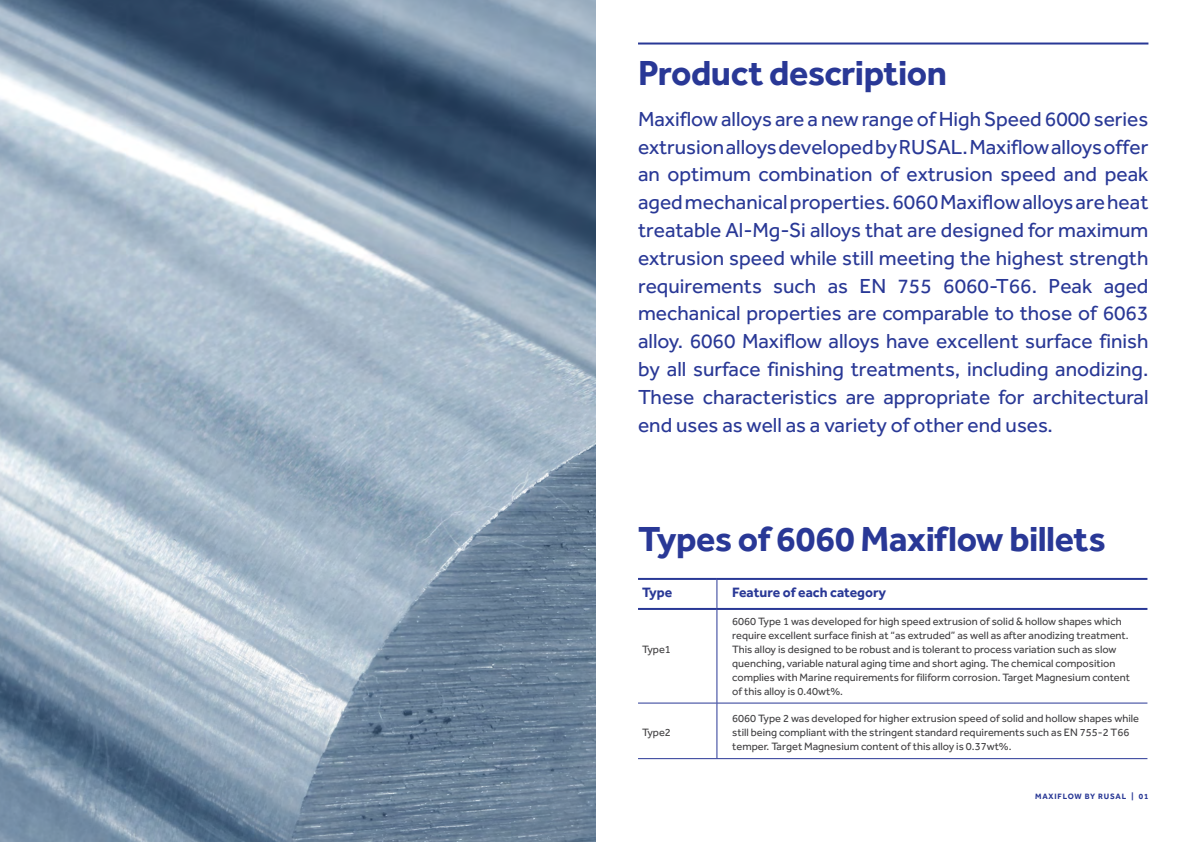
<style>
.page{position:relative;width:1191px;height:842px;background:#fff}
.page>*{position:absolute;margin:0;border:0;box-sizing:border-box;transform-origin:0 0}
.t1{font:700 36px "Effra";letter-spacing:-.015em;color:#293896}
.t2{font:21px/27.8px "Effra";color:#293896;text-align:justify}
.t3{font:700 14px "Effra";color:#293896}
.t4{font:11px/13.9px "Effra";color:#414042}
.t5{font:700 8px "Effra";letter-spacing:.1em;color:#293896}
</style>
<div class="page">
<img style="left:0;top:0;width:595px;height:842px">
<svg style="left:716px;top:580px;width:1px;height:28px"></svg>
<hr style="left:716px;top:610px;width:1px;height:93px;background:#293896">
<hr style="left:638px;top:703px;width:79px;height:1px;background:#293896">
<hr style="left:717px;top:703px;width:430px;height:1px;background:#293896">
<hr style="left:716px;top:703px;width:1px;height:55px;background:#293896">
<hr style="left:638px;top:758px;width:79px;height:1px;background:#293896">
<hr style="left:717px;top:758px;width:430px;height:1px;background:#293896">
<hr style="left:638px;top:578px;width:79px;height:2px;background:#293896">
<hr style="left:717px;top:578px;width:430px;height:2px;background:#293896">
<hr style="left:638px;top:608px;width:79px;height:2px;background:#293896">
<hr style="left:717px;top:608px;width:430px;height:2px;background:#293896">
<hr style="left:638px;top:43px;width:510px;height:2px;background:#293896">
<h1 class="t1" style="left:638px;top:51px;width:310px">Product description</h1>
<p class="t2" style="left:638px;top:105px;width:512px">Maxiflow alloys are a new range of High Speed 6000 series extrusion alloys developed by RUSAL. Maxiflow alloys offer an optimum combination of extrusion speed and peak aged mechanical properties. 6060 Maxiflow alloys are heat treatable Al-Mg-Si alloys that are designed for maximum extrusion speed while still meeting the highest strength requirements such as EN 755 6060-T66. Peak aged mechanical properties are comparable to those of 6063 alloy. 6060 Maxiflow alloys have excellent surface finish by all surface finishing treatments, including anodizing.<br>These characteristics are appropriate for architectural end uses as well as a variety of other end uses.</p>
<h1 class="t1" style="left:638px;top:517px;width:469px">Types of 6060 Maxiflow billets</h1>
<p class="t3" style="left:642px;top:584px;width:32px">Type</p>
<p class="t3" style="left:732px;top:584px;width:155px">Feature of each category</p>
<p class="t4" style="left:642px;top:642px;width:30px">Type1</p>
<p class="t4" style="left:642px;top:725px;width:30px">Type2</p>
<p class="t4" style="left:732px;top:614px;width:399px">6060 Type 1 was developed for high speed extrusion of solid &amp; hollow shapes which require excellent surface finish at “as extruded” as well as after anodizing treatment.<br>This alloy is designed to be robust and is tolerant to process variation such as slow quenching, variable natural aging time and short aging. The chemical composition complies with Marine requirements for filiform corrosion. Target Magnesium content of this alloy is 0.40wt%.</p>
<p class="t4" style="left:732px;top:712px;width:408px">6060 Type 2 was developed for higher extrusion speed of solid and hollow shapes while still being compliant with the stringent standard requirements such as EN 755-2 T66 temper. Target Magnesium content of this alloy is 0.37wt%.</p>
<p class="t5" style="left:1035px;top:792px;width:115px">MAXIFLOW BY RUSAL | 01</p>
</div>
